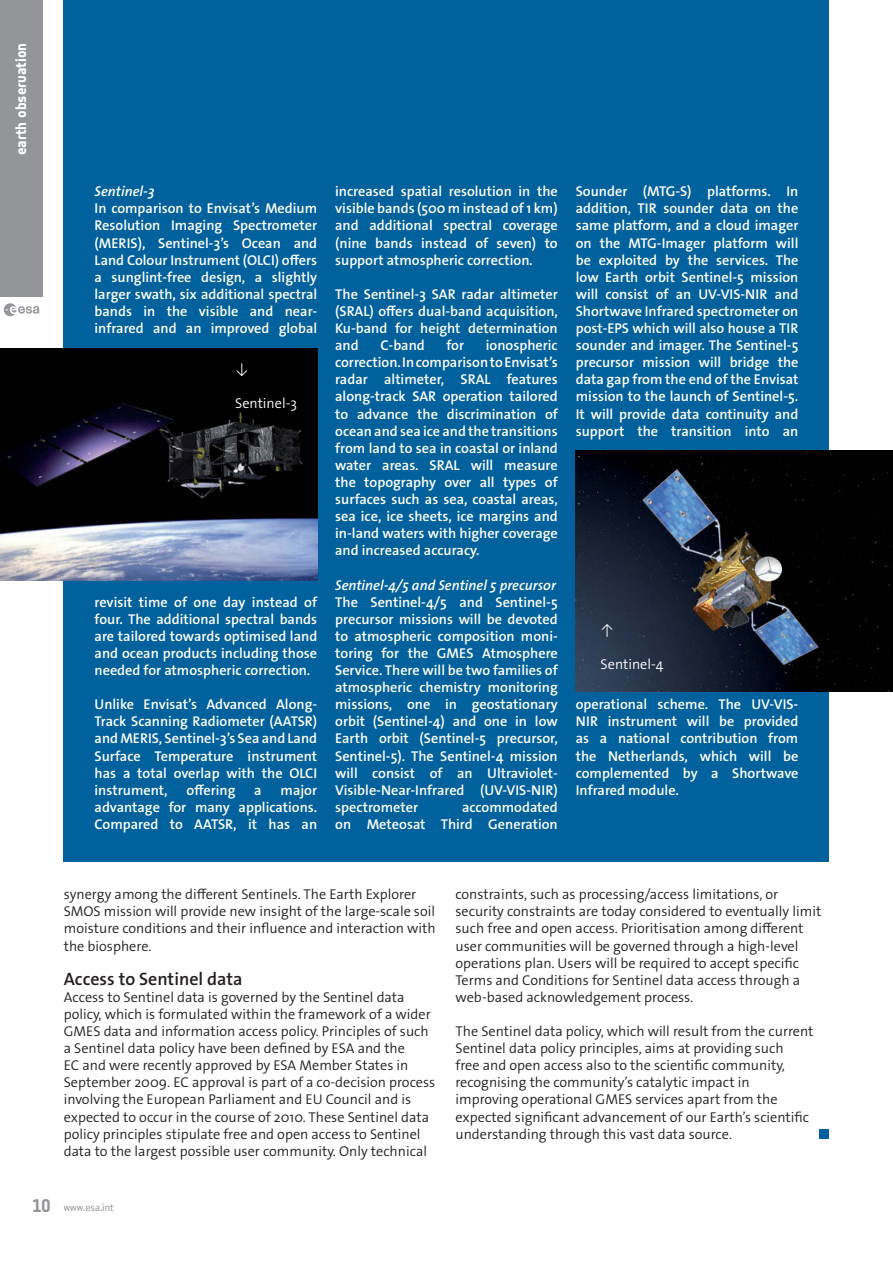
<style>
.page{position:relative;width:893px;height:1263px;background:#fff}
.page>*{position:absolute;margin:0;border:0;box-sizing:border-box;transform-origin:0 0}
.t1{font:600 18px "The Sans Os F";color:#231f20}
.t2{font:15px "Notes Style Bold Tf";color:#fff}
.t3{font:600 14.25px/17.1px "The Sans Os F";color:#fff;text-align:justify}
.t4{font:300 14.25px/17.1px "The Sans Os F";color:#231f20}
.t5{font:italic 600 14.25px "The Sans Os F";color:#fff}
.t6{font:300 14.25px "The Sans Os F";color:#fff}
.t7{font:300 13.5px "The Sans Os F";color:#fff}
.t8{font:12px "Reykjavik One OT A Gauge";color:#939598}
.s1{font-family:"Notes Esa";font-weight:700;font-size:18px}
</style>
<div class="page">
<div style="left:0;top:0;width:42px;height:297px;background:#939598"></div>
<svg style="left:3px;top:303px;width:36px;height:14px"></svg>
<div style="left:64px;top:0;width:765px;height:861px;background:#00619c"></div>
<img style="left:0;top:349px;width:317px;height:231px">
<img style="left:576px;top:451px;width:317px;height:240px">
<div style="left:819px;top:1129px;width:10px;height:10px;background:#0061a0"></div>
<p class="t2" style="left:15px;top:155px;width:114px;rotate:-90deg">earth observation</p>
<p class="t5" style="left:95px;top:186px;width:61px">Sentinel-3</p>
<p class="t3" style="left:95px;top:201px;width:224px">In comparison to Envisat’s Medium Resolution Imaging Spectrometer (MERIS), Sentinel-3’s Ocean and Land Colour Instrument (OLCI) offers a sunglint-free design, a slightly larger swath, six additional spectral bands in the visible and near&shy;infrared and an improved global</p>
<p class="t7" style="left:235px;top:364px;width:15px">↓</p>
<p class="t6" style="left:235px;top:397px;width:63px">Sentinel-3</p>
<p class="t3" style="left:95px;top:594px;width:224px">revisit time of one day instead of four. The additional spectral bands are tailored towards optimised land and ocean products including those needed for atmospheric correction.</p>
<p class="t3" style="left:95px;top:697px;width:224px">Unlike Envisat’s Advanced Along-Track Scanning Radiometer (AATSR) and MERIS, Sentinel-3’s Sea and Land Surface Temperature instrument has a total overlap with the OLCI instrument,</p>
<p class="t3" style="left:186px;top:783px;width:50px">offering</p>
<p class="t3" style="left:254px;top:783px;width:9px">a</p>
<p class="t3" style="left:95px;top:783px;width:224px;text-indent:186px">major advantage for many applications.<br>Compared to AATSR, it has an</p>
<p class="t3" style="left:335px;top:184px;width:224px">increased spatial resolution in the visible bands (500 m instead of 1 km) and additional spectral coverage (nine bands instead of seven) to support atmospheric correction.</p>
<p class="t3" style="left:335px;top:287px;width:224px">The Sentinel-3 SAR radar altimeter (SRAL) offers dual-band acquisition, Ku-band for height determination and</p>
<p class="t3" style="left:380px;top:338px;width:46px">C-band</p>
<p class="t3" style="left:446px;top:338px;width:19px">for</p>
<p class="t3" style="left:335px;top:338px;width:224px;text-indent:151px">ionospheric correction. In comparison to Envisat’s radar altimeter, SRAL features along-track SAR operation tailored to advance the discrimination of ocean and sea ice and the transitions from land to sea in coastal or inland water areas. SRAL will measure the topography over all types of surfaces such as sea, coastal areas, sea ice, ice sheets, ice margins and in-land waters with higher coverage and increased accuracy.</p>
<p class="t5" style="left:335px;top:579px;width:222px">Sentinel-4/5 and Sentinel 5 precursor</p>
<p class="t3" style="left:335px;top:594px;width:224px">The Sentinel-4/5 and Sentinel-5 precursor missions will be devoted to atmospheric composition moni&shy;toring for the GMES Atmosphere Service. There will be two families of atmospheric chemistry monitoring missions, one in geostationary orbit (Sentinel-4) and one in low Earth orbit (Sentinel-5 precursor, Sentinel-5). The Sentinel-4 mission will consist of an Ultraviolet-Visible-Near-Infrared (UV-VIS-NIR) spectrometer</p>
<p class="t3" style="left:335px;top:800px;width:224px;text-align:right">accommodated<br>on Meteosat Third Generation</p>
<p class="t3" style="left:576px;top:184px;width:224px">Sounder (MTG-S) platforms. In addition, TIR sounder data on the same platform, and a cloud imager on the MTG-Imager platform will be exploited by the services. The low Earth orbit Sentinel-5 mission will consist of an UV-VIS-NIR and Shortwave Infrared spectrometer on post-EPS which will also house a TIR sounder and imager. The Sentinel-5 precursor mission will bridge the data gap from the end of the Envisat mission to the launch of Sentinel-5.<br>It will provide data continuity and support the transition into an</p>
<p class="t7" style="left:601px;top:624px;width:15px">↑</p>
<p class="t6" style="left:601px;top:658px;width:64px">Sentinel-4</p>
<p class="t3" style="left:576px;top:697px;width:224px">operational scheme. The UV-VIS-NIR instrument will be provided as a national contribution from the Netherlands, which will be complemented by a Shortwave Infrared module.</p>
<p class="t4" style="left:64px;top:887px;width:373px">synergy among the different Sentinels. The Earth Explorer SMOS mission will provide new insight of the large-scale soil moisture conditions and their influence and interaction with the biosphere.</p>
<p class="t1" style="left:64px;top:971px;width:180px">Access to Sentinel data</p>
<p class="t4" style="left:64px;top:990px;width:373px">Access to Sentinel data is governed by the Sentinel data policy, which is formulated within the framework of a wider GMES data and information access policy. Principles of such a Sentinel data policy have been defined by ESA and the<br>EC and were recently approved by ESA Member States in September 2009. EC approval is part of a co-decision process involving the European Parliament and EU Council and is expected to occur in the course of 2010. These Sentinel data policy principles stipulate free and open access to Sentinel data to the largest possible user community. Only technical</p>
<p class="t4" style="left:455px;top:887px;width:367px">constraints, such as processing/access limitations, or security constraints are today considered to eventually limit such free and open access. Prioritisation among different user communities will be governed through a high-level operations plan. Users will be required to accept specific Terms and Conditions for Sentinel data access through a web-based acknowledgement process.</p>
<p class="t4" style="left:455px;top:1024px;width:359px">The Sentinel data policy, which will result from the current Sentinel data policy principles, aims at providing such<br>free and open access also to the scientific community, recognising the community’s catalytic impact in improving operational GMES services apart from the expected significant advancement of our Earth’s scientific understanding through this vast data source.</p>
<p class="t8" style="left:33px;top:1203px;width:83px"><span class="s1">10</span> www.esa.int</p>
</div>
